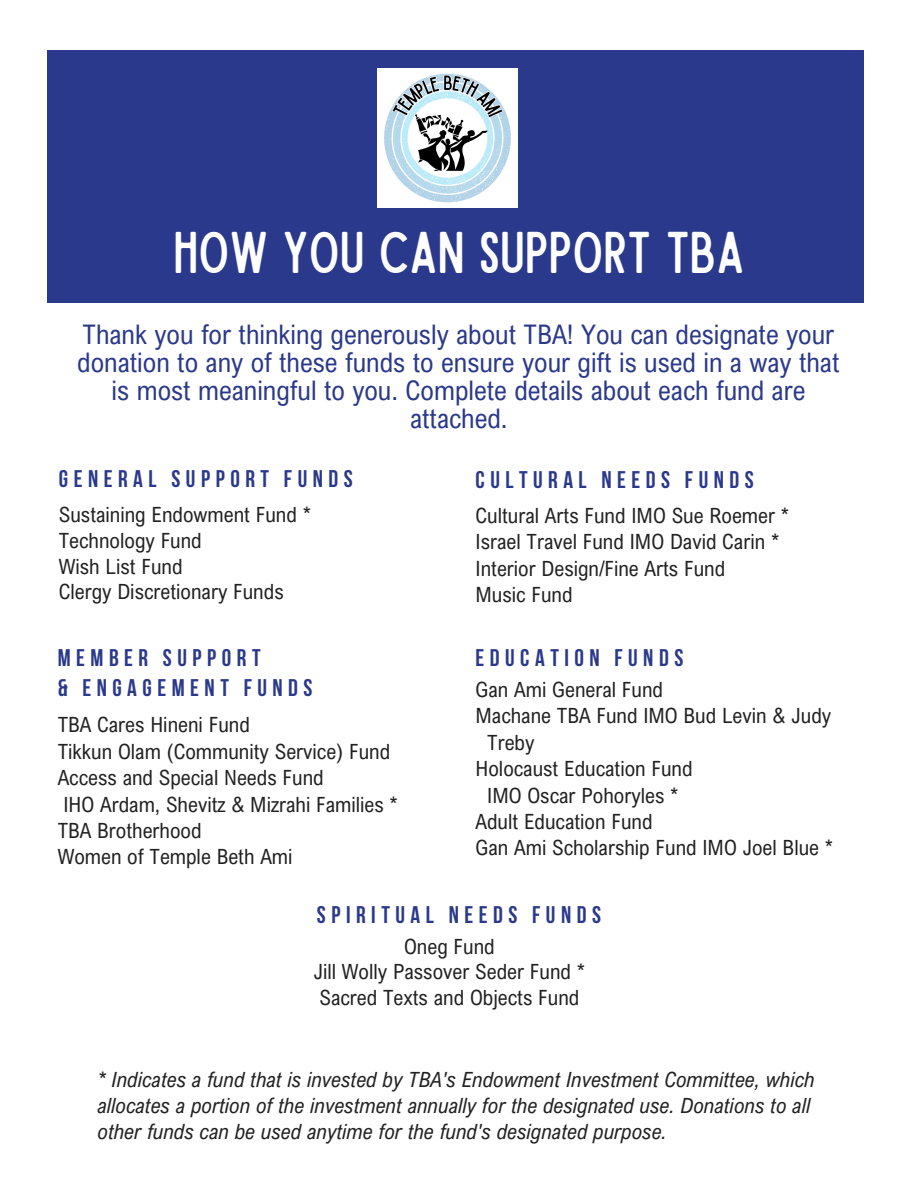
<style>
.page{position:relative;width:918px;height:1188px;background:#fff}
.page>*{position:absolute;margin:0;border:0;box-sizing:border-box;transform-origin:0 0}
.t1{font:47.25px "Sailors Condensed";color:#fefefe}
.t2{font:27px/28.2px "Arial Nova Cond";color:#2a398b;text-align:center}
.t3{font:700 24px/29.7px "Bebas Neue";letter-spacing:.23em;color:#2a398b}
.t4{font:21px "Arial Nova Cond";color:#222}
.t5{font:italic 21px/25.8px "Arial Nova Cond";color:#222}
</style>
<div class="page">
<div style="left:48px;top:50px;width:816px;height:253px;background:#2a398b"></div>
<img style="left:378px;top:68px;width:139px;height:140px">
<p class="t1" style="left:174px;top:232px;width:572px">HOW YOU CAN SUPPORT TBA</p>
<p class="t2" style="left:77px;top:320px;width:764px">Thank you for thinking generously about TBA! You can designate your donation to any of these funds to ensure your gift is used in a way that is most meaningful to you. Complete details about each fund are attached.</p>
<p class="t3" style="left:59px;top:466px;width:296px">GENERAL SUPPORT FUNDS</p>
<p class="t4" style="left:59px;top:501px;width:254px">Sustaining Endowment Fund *</p>
<p class="t4" style="left:59px;top:527px;width:145px">Technology Fund</p>
<p class="t4" style="left:59px;top:553px;width:125px">Wish List Fund</p>
<p class="t4" style="left:59px;top:579px;width:226px">Clergy Discretionary Funds</p>
<p class="t3" style="left:58px;top:645px;width:256px">MEMBER SUPPORT<br>&amp; ENGAGEMENT FUNDS</p>
<p class="t4" style="left:58px;top:712px;width:194px">TBA Cares Hineni Fund</p>
<h1 class="t4" style="left:58px;top:738px;width:334px">Tikkun Olam (Community Service) Fund</h1>
<h2 class="t4" style="left:58px;top:764px;width:268px">Access and Special Needs Fund</h2>
<h3 class="t4" style="left:63px;top:791px;width:336px">IHO Ardam, Shevitz &amp; Mizrahi Families *</h3>
<h3 class="t4" style="left:58px;top:817px;width:145px">TBA Brotherhood</h3>
<p class="t4" style="left:58px;top:844px;width:236px">Women of Temple Beth Ami</p>
<h3 class="t3" style="left:476px;top:467px;width:280px">CULTURAL NEEDS FUNDS</h3>
<p class="t4" style="left:476px;top:502px;width:315px">Cultural Arts Fund IMO Sue Roemer *</p>
<p class="t4" style="left:476px;top:529px;width:305px">Israel Travel Fund IMO David Carin *</p>
<p class="t4" style="left:476px;top:555px;width:251px">Interior Design/Fine Arts Fund</p>
<p class="t4" style="left:476px;top:582px;width:99px">Music Fund</p>
<p class="t3" style="left:476px;top:645px;width:209px">EDUCATION FUNDS</p>
<p class="t4" style="left:476px;top:676px;width:189px">Gan Ami General Fund</p>
<p class="t4" style="left:476px;top:703px;width:357px">Machane TBA Fund IMO Bud Levin &amp; Judy</p>
<p class="t4" style="left:487px;top:729px;width:49px">Treby</p>
<p class="t4" style="left:476px;top:755px;width:219px">Holocaust Education Fund</p>
<h3 class="t4" style="left:487px;top:782px;width:193px">IMO Oscar Pohoryles *</h3>
<p class="t4" style="left:476px;top:808px;width:178px">Adult Education Fund</p>
<p class="t4" style="left:476px;top:835px;width:359px">Gan Ami Scholarship Fund IMO Joel Blue *</p>
<p class="t3" style="left:317px;top:902px;width:286px">SPIRITUAL NEEDS FUNDS</p>
<p class="t4" style="left:404px;top:933px;width:92px">Oneg Fund</p>
<h3 class="t4" style="left:314px;top:959px;width:273px">Jill Wolly Passover Seder Fund *</h3>
<p class="t4" style="left:319px;top:985px;width:261px">Sacred Texts and Objects Fund</p>
<p class="t5" style="left:98px;top:1066px;width:719px">* Indicates a fund that is invested by TBA's Endowment Investment Committee, which allocates a portion of the investment annually for the designated use. Donations to all other funds can be used anytime for the fund's designated purpose.</p>
</div>
